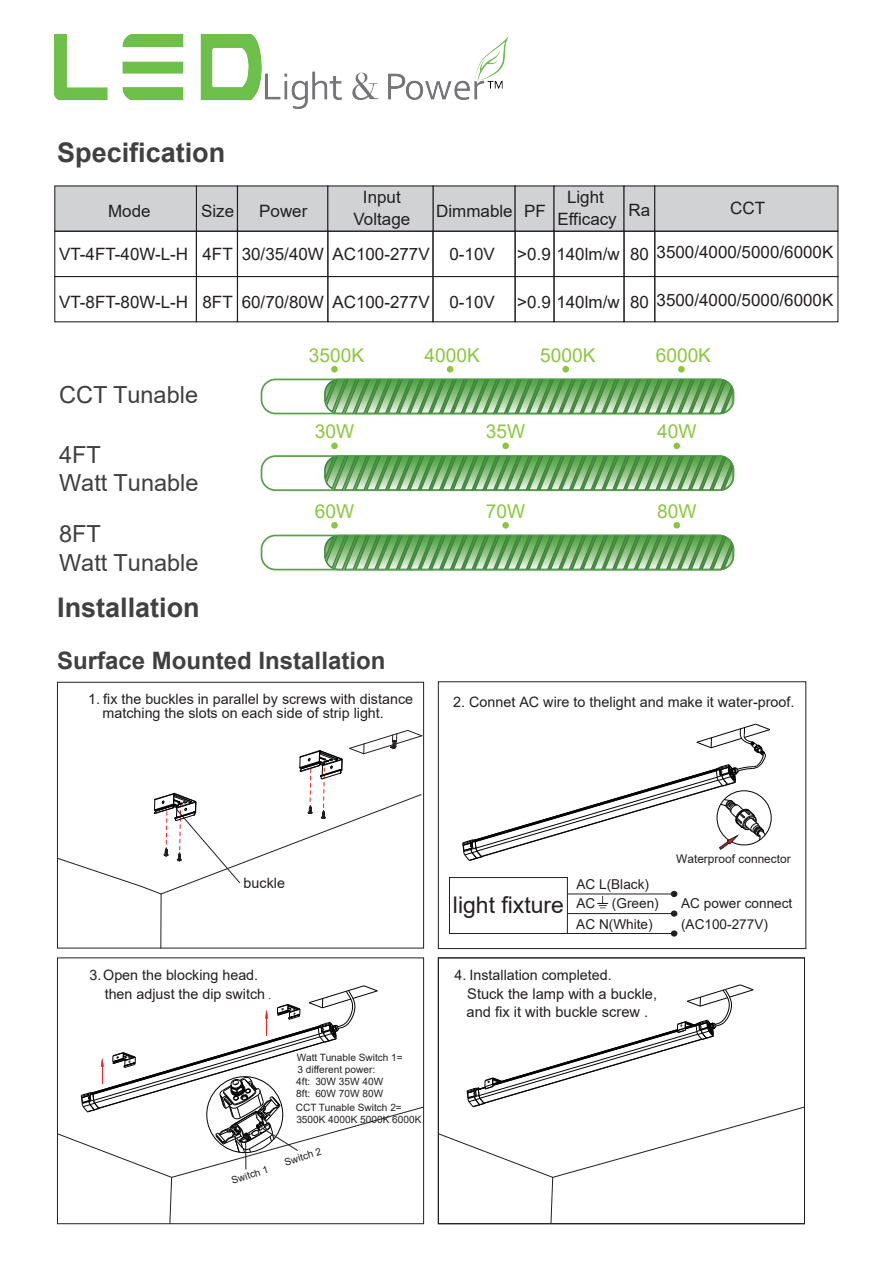
<style>
.page{position:relative;width:893px;height:1263px;background:#fff}
.page>*{position:absolute;margin:0;border:0;box-sizing:border-box;transform-origin:0 0}
.t1{font:700 27px "Arial";color:#404040}
.t2{font:700 24px "Arial";color:#404040}
.t3{font:23.55px/28.2px "Arial";color:#404040}
.t4{font:22.95px "Arial";color:#231f20}
.t5{font:19.2px "Arial";color:#8bc63e}
.t6{font:16.95px/21.3px "Arial";color:#231f20;text-align:center}
.t7{font:14.7px/18.6px "Arial";color:#231f20}
.t8{font:14.4px "Arial";color:#231f20}
.t9{font:14.25px/14.2px "Arial";color:#231f20}
.t10{font:13.65px "Arial";color:#231f20}
.t11{font:12px "Arial";color:#231f20}
.t12{font:10.05px/11.9px "Arial";color:#231f20}
.s1{font-family:"Adobe Song Std";font-weight:300}
</style>
<div class="page">
<div style="left:125px;top:15px;width:8px;height:8px;border:1px solid #fff;border-radius:50%"></div>
<div style="left:196px;top:185px;width:42px;height:47px;background:#d1d2d4"></div>
<div style="left:54px;top:185px;width:143px;height:47px;background:#d1d2d4;border:1px solid #231f20"></div>
<div style="left:54px;top:231px;width:143px;height:46px;border:1px solid #231f20"></div>
<div style="left:54px;top:276px;width:143px;height:46px;border:1px solid #231f20"></div>
<div style="left:196px;top:231px;width:42px;height:46px;border:1px solid #231f20"></div>
<div style="left:196px;top:276px;width:42px;height:46px;border:1px solid #231f20"></div>
<div style="left:237px;top:185px;width:91px;height:47px;background:#d1d2d4"></div>
<div style="left:237px;top:231px;width:91px;height:46px;border:1px solid #231f20"></div>
<div style="left:237px;top:276px;width:91px;height:46px;border:1px solid #231f20"></div>
<div style="left:432px;top:185px;width:84px;height:47px;background:#d1d2d4"></div>
<div style="left:432px;top:231px;width:84px;height:46px;border:1px solid #231f20"></div>
<div style="left:432px;top:276px;width:84px;height:46px;border:1px solid #231f20"></div>
<div style="left:515px;top:185px;width:40px;height:47px;background:#d1d2d4;border:1px solid #231f20"></div>
<div style="left:515px;top:231px;width:40px;height:46px;border:1px solid #231f20"></div>
<div style="left:515px;top:276px;width:40px;height:46px;border:1px solid #231f20"></div>
<div style="left:553px;top:185px;width:72px;height:47px;background:#d1d2d4;border:1px solid #231f20"></div>
<div style="left:553px;top:231px;width:72px;height:46px;border:1px solid #231f20"></div>
<div style="left:553px;top:276px;width:72px;height:46px;border:1px solid #231f20"></div>
<div style="left:623px;top:185px;width:32px;height:47px;background:#d1d2d4;border:1px solid #231f20"></div>
<div style="left:623px;top:231px;width:32px;height:46px;border:1px solid #231f20"></div>
<div style="left:623px;top:276px;width:32px;height:46px;border:1px solid #231f20"></div>
<div style="left:654px;top:185px;width:184px;height:47px;background:#d1d2d4"></div>
<div style="left:654px;top:231px;width:184px;height:46px;border:1px solid #231f20"></div>
<div style="left:654px;top:276px;width:184px;height:46px;border:1px solid #231f20"></div>
<div style="left:327px;top:185px;width:106px;height:47px;background:#d1d2d4"></div>
<div style="left:327px;top:231px;width:106px;height:46px;border:1px solid #231f20"></div>
<div style="left:327px;top:276px;width:106px;height:46px;border:1px solid #231f20"></div>
<div style="left:261px;top:379px;width:473px;height:35px;border:2px solid #56a048;border-radius:14px"></div>
<svg style="left:325px;top:379px;width:408px;height:34px;background:#75ad6d"></svg>
<div style="left:331px;top:366px;width:7px;height:6px;background:#8bc63e;border-radius:50%"></div>
<svg style="left:447px;top:366px;width:6px;height:6px"></svg>
<div style="left:562px;top:366px;width:7px;height:6px;background:#8bc63e;border-radius:50%"></div>
<div style="left:678px;top:366px;width:7px;height:6px;background:#8bc63e;border-radius:50%"></div>
<div style="left:261px;top:455px;width:473px;height:36px;border:2px solid #56a048;border-radius:14px"></div>
<svg style="left:325px;top:456px;width:408px;height:34px;background:#75ad6d"></svg>
<div style="left:331px;top:443px;width:7px;height:6px;background:#8bc63e;border-radius:50%"></div>
<div style="left:502px;top:443px;width:7px;height:6px;background:#8bc63e;border-radius:50%"></div>
<div style="left:673px;top:443px;width:7px;height:6px;background:#8bc63e;border-radius:50%"></div>
<div style="left:261px;top:535px;width:473px;height:35px;border:2px solid #56a048;border-radius:14px"></div>
<svg style="left:325px;top:535px;width:408px;height:35px;background:#74ad6c"></svg>
<div style="left:331px;top:522px;width:7px;height:7px;background:#8bc63e;border-radius:50%"></div>
<div style="left:502px;top:522px;width:7px;height:7px;background:#8bc63e;border-radius:50%"></div>
<div style="left:673px;top:522px;width:7px;height:7px;background:#8bc63e;border-radius:50%"></div>
<div style="left:57px;top:682px;width:367px;height:266px;border:1px solid #231f20"></div>
<hr style="left:161px;top:894px;width:1px;height:54px;background:#231f20">
<svg style="left:57px;top:730px;width:365px;height:164px"></svg>
<svg style="left:438px;top:985px;width:367px;height:239px"></svg>
<svg style="left:57px;top:986px;width:367px;height:238px"></svg>
<div style="left:438px;top:681px;width:368px;height:268px;border:1px solid #231f20"></div>
<div style="left:449px;top:877px;width:119px;height:57px;border:1px solid #231f20"></div>
<img style="left:595px;top:894px;width:17px;height:15px">
<hr style="left:567px;top:893px;width:105px;height:1px;background:#231f20">
<svg style="left:671px;top:891px;width:6px;height:6px"></svg>
<hr style="left:567px;top:913px;width:105px;height:1px;background:#231f20">
<svg style="left:671px;top:910px;width:6px;height:6px"></svg>
<hr style="left:567px;top:933px;width:105px;height:1px;background:#231f20">
<svg style="left:671px;top:930px;width:6px;height:6px"></svg>
<svg style="left:462px;top:724px;width:308px;height:137px"></svg>
<img style="left:55px;top:34px;width:454px;height:75px">
<h1 class="t1" style="left:57px;top:133px;width:170px">Specification</h1>
<p class="t6" style="left:108px;top:200px;width:44px">Mode</p>
<p class="t6" style="left:201px;top:200px;width:35px">Size</p>
<p class="t6" style="left:202px;top:243px;width:32px">4FT</p>
<p class="t6" style="left:202px;top:292px;width:32px">8FT</p>
<p class="t6" style="left:59px;top:243px;width:131px">VT-4FT-40W-L-H</p>
<p class="t6" style="left:59px;top:292px;width:131px">VT-8FT-80W-L-H</p>
<p class="t6" style="left:259px;top:200px;width:50px">Power</p>
<p class="t6" style="left:242px;top:243px;width:84px">30/35/40W</p>
<p class="t6" style="left:242px;top:292px;width:84px">60/70/80W</p>
<p class="t6" style="left:354px;top:187px;width:58px">Input<br>Voltage</p>
<p class="t6" style="left:558px;top:187px;width:61px">Light<br>Efficacy</p>
<p class="t6" style="left:524px;top:200px;width:23px">PF</p>
<p class="t6" style="left:517px;top:243px;width:104px">&gt;0.9 140lm/w</p>
<p class="t6" style="left:517px;top:292px;width:104px">&gt;0.9 140lm/w</p>
<p class="t6" style="left:436px;top:200px;width:78px">Dimmable</p>
<p class="t6" style="left:449px;top:243px;width:47px">0-10V</p>
<p class="t6" style="left:449px;top:292px;width:47px">0-10V</p>
<p class="t6" style="left:332px;top:243px;width:99px">AC100-277V</p>
<p class="t6" style="left:332px;top:292px;width:99px">AC100-277V</p>
<p class="t6" style="left:730px;top:197px;width:36px">CCT</p>
<p class="t6" style="left:656px;top:241px;width:178px">3500/4000/5000/6000K</p>
<p class="t6" style="left:656px;top:289px;width:178px">3500/4000/5000/6000K</p>
<p class="t6" style="left:628px;top:200px;width:23px">Ra</p>
<p class="t6" style="left:630px;top:243px;width:20px">80</p>
<p class="t6" style="left:630px;top:292px;width:20px">80</p>
<h3 class="t3" style="left:59px;top:380px;width:140px">CCT Tunable</h3>
<h3 class="t3" style="left:59px;top:440px;width:141px">4FT<br>Watt Tunable</h3>
<h3 class="t3" style="left:59px;top:520px;width:141px">8FT<br>Watt Tunable</h3>
<h1 class="t1" style="left:57px;top:589px;width:144px">Installation</h1>
<p class="t5" style="left:309px;top:342px;width:57px">3500K</p>
<p class="t5" style="left:424px;top:342px;width:57px">4000K</p>
<p class="t5" style="left:540px;top:342px;width:57px">5000K</p>
<p class="t5" style="left:656px;top:342px;width:57px">6000K</p>
<p class="t5" style="left:315px;top:418px;width:41px">30W</p>
<p class="t5" style="left:486px;top:418px;width:41px">35W</p>
<p class="t5" style="left:657px;top:418px;width:41px">40W</p>
<p class="t5" style="left:315px;top:498px;width:41px">60W</p>
<p class="t5" style="left:486px;top:498px;width:41px">70W</p>
<p class="t5" style="left:657px;top:498px;width:41px">80W</p>
<h2 class="t2" style="left:57px;top:644px;width:330px">Surface Mounted Installation</h2>
<p class="t9" style="left:103px;top:692px;width:312px;text-indent:-14px">1. fix the buckles in parallel by screws with distance matching the slots on each side of strip light.</p>
<p class="t8" style="left:453px;top:692px;width:343px">2. Connet AC wire to thelight and make it water-proof.</p>
<p class="t9" style="left:244px;top:876px;width:43px">buckle</p>
<p class="t9" style="left:105px;top:966px;width:168px;line-height:18.6px;text-indent:-15px">3.Open the blocking head. then adjust the dip switch <span class="s1">.</span></p>
<p class="t12" style="left:230px;top:1175px;width:40px;rotate:-18deg">Switch 1</p>
<p class="t12" style="left:297px;top:1052px;width:107px">Watt Tunable Switch 1=<br>3 different power:</p>
<p class="t12" style="left:296px;top:1075px;width:88px">4ft: 30W 35W 40W<br>8ft: 60W 70W 80W</p>
<p class="t12" style="left:296px;top:1101px;width:108px">СCT Tunable Switch 2=</p>
<p class="t12" style="left:296px;top:1113px;width:127px">3500K 4000K 5000K 6000K</p>
<p class="t12" style="left:283px;top:1156px;width:40px;rotate:-18deg">Switch 2</p>
<h3 class="t4" style="left:453px;top:889px;width:113px">light fixture</h3>
<p class="t11" style="left:676px;top:851px;width:116px">Waterproof connector</p>
<p class="t10" style="left:576px;top:874px;width:74px">AC L(Black)</p>
<p class="t10" style="left:576px;top:914px;width:78px">AC N(White)</p>
<p class="t10" style="left:681px;top:914px;width:88px">(AC100-277V)</p>
<p class="t10" style="left:576px;top:893px;width:84px">AC (Green)</p>
<p class="t10" style="left:681px;top:893px;width:113px">AC power connect</p>
<p class="t9" style="left:454px;top:968px;width:159px">4. Installation completed.</p>
<p class="t7" style="left:466px;top:984px;width:192px">Stuck the lamp with a buckle, and fix it with buckle screw .</p>
</div>
